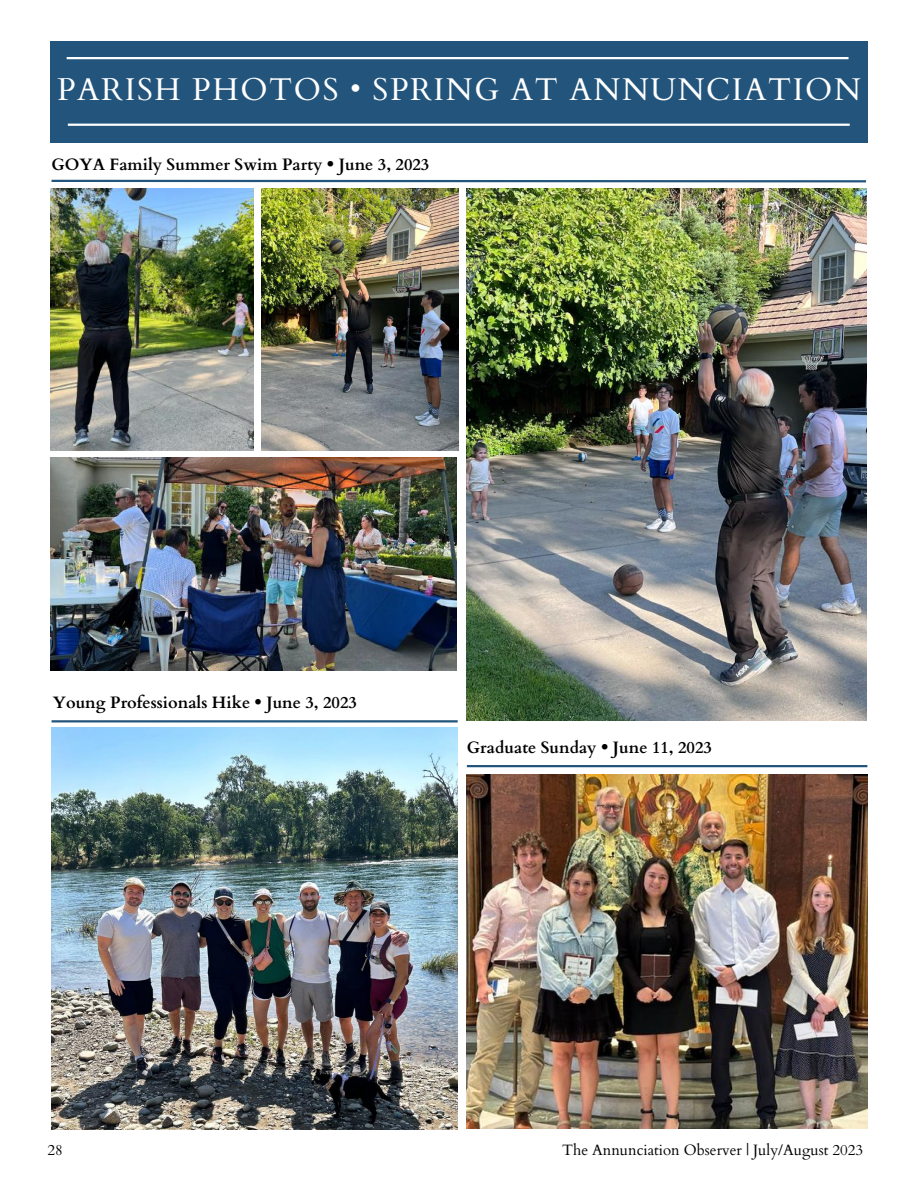
<style>
.page{position:relative;width:918px;height:1188px;background:#fff}
.page>*{position:absolute;margin:0;border:0;box-sizing:border-box;transform-origin:0 0}
.t1{font:31.5px "Cardo";letter-spacing:.05em;color:#fff}
.t2{font:700 16.5px "Cardo";color:#000}
.t3{font:15px "Cardo";color:#000}
</style>
<div class="page">
<div style="left:50px;top:41px;width:818px;height:101px;background:#23547b"></div>
<hr style="left:67px;top:57px;width:782px;height:2px;background:#fff">
<hr style="left:68px;top:124px;width:782px;height:2px;background:#fff">
<img style="left:52px;top:727px;width:406px;height:403px">
<img style="left:467px;top:189px;width:399px;height:532px">
<img style="left:262px;top:189px;width:197px;height:262px">
<img style="left:50px;top:189px;width:204px;height:262px">
<img style="left:467px;top:774px;width:400px;height:354px">
<img style="left:50px;top:457px;width:406px;height:213px">
<hr style="left:52px;top:720px;width:406px;height:2px;background:#23547b">
<hr style="left:467px;top:765px;width:400px;height:2px;background:#23547b">
<hr style="left:52px;top:180px;width:814px;height:2px;background:#23547b">
<h1 class="t1" style="left:57px;top:69px;width:805px">PARISH PHOTOS • SPRING AT ANNUNCIATION</h1>
<p class="t2" style="left:52px;top:154px;width:379px">GOYA Family Summer Swim Party • June 3, 2023</p>
<p class="t2" style="left:53px;top:692px;width:306px">Young Professionals Hike • June 3, 2023</p>
<p class="t2" style="left:467px;top:737px;width:247px">Graduate Sunday • June 11, 2023</p>
<p class="t3" style="left:48px;top:1140px;width:17px">28</p>
<p class="t3" style="left:562px;top:1140px;width:302px">The Annunciation Observer | July/August 2023</p>
</div>
